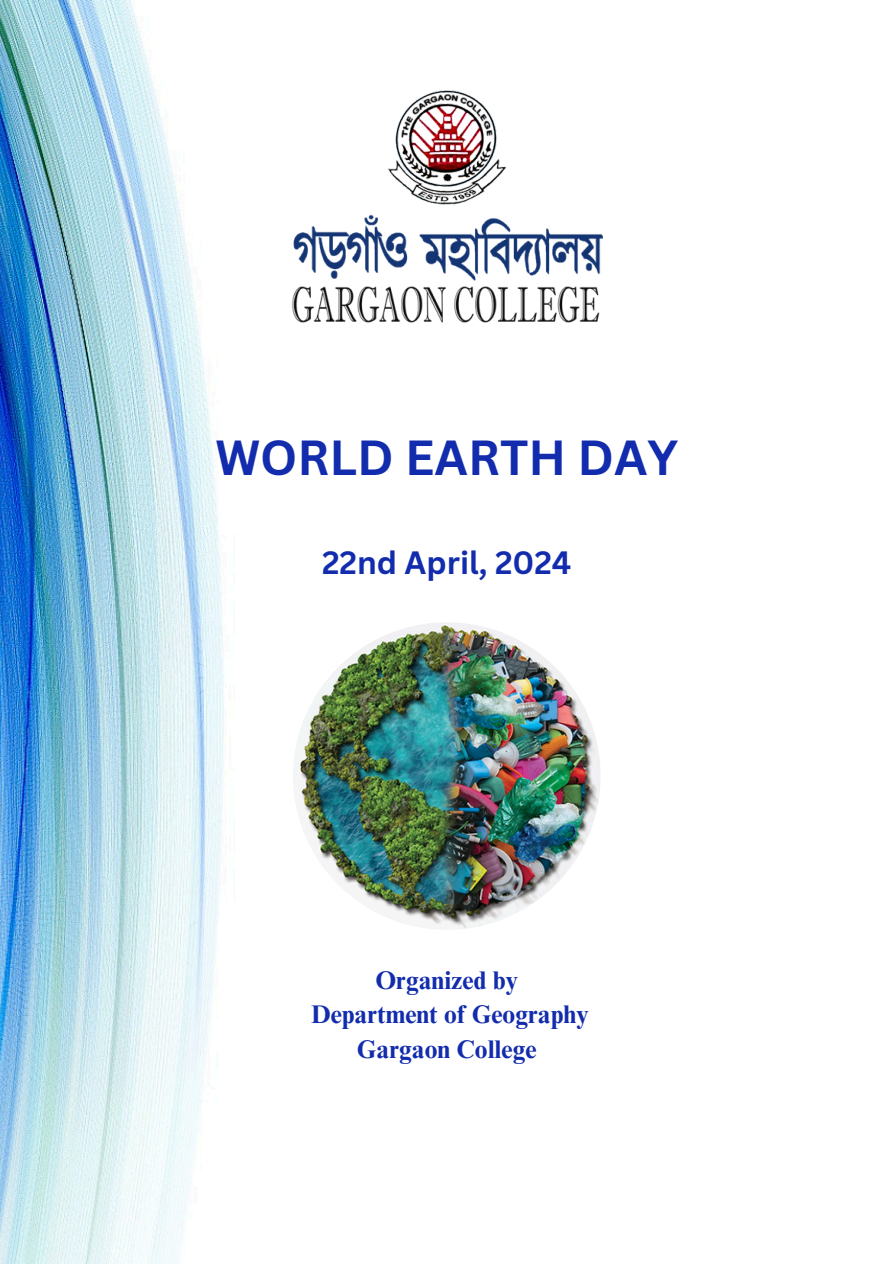
<style>
.page{position:relative;width:894px;height:1264px;background:#fff}
.page>*{position:absolute;margin:0;border:0;box-sizing:border-box;transform-origin:0 0}
.t1{font:700 47.85px "Canva Sans";color:#122cad}
.t2{font:700 31.35px "Canva Sans";color:#122cad}
.t3{font:700 25.5px "Times NRMT Pro";color:#122cad}
</style>
<div class="page">
<img style="left:0;top:0;width:224px;height:1263px">
<img style="left:293px;top:622px;width:307px;height:307px;border-radius:50%">
<img style="left:292px;top:214px;width:310px;height:109px">
<img style="left:388px;top:90px;width:118px;height:115px">
<p class="t1" style="left:215px;top:423px;width:464px">WORLD EARTH DAY</p>
<h1 class="t2" style="left:322px;top:541px;width:251px">22nd April, 2024</h1>
<p class="t3" style="left:375px;top:970px;width:144px">Organized by</p>
<p class="t3" style="left:311px;top:1005px;width:279px">Department of Geography</p>
<p class="t3" style="left:357px;top:1039px;width:181px">Gargaon College</p>
</div>
